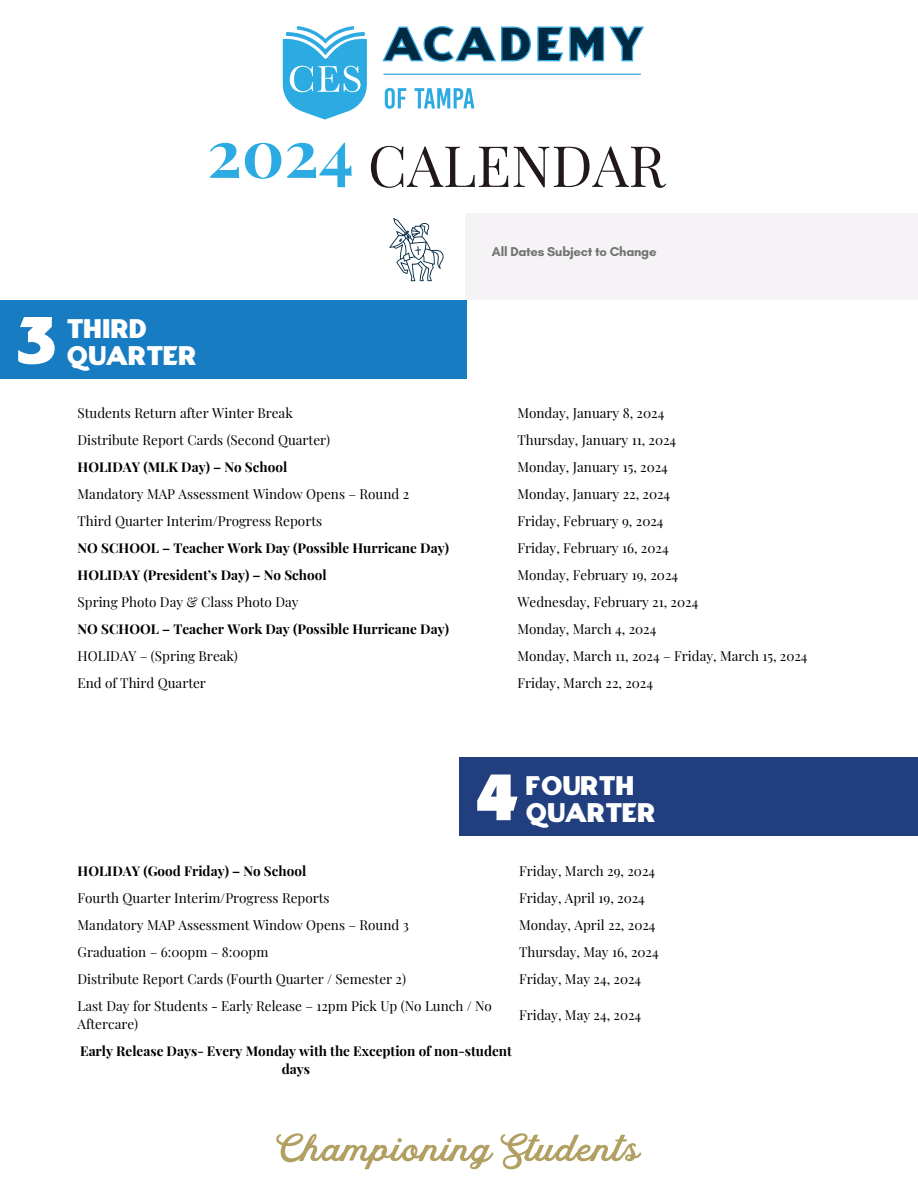
<style>
.page{position:relative;width:918px;height:1188px;background:#fff}
.page>*{position:absolute;margin:0;border:0;box-sizing:border-box;transform-origin:0 0}
.t1{font:700 66px "Playfair Display";color:#2caae2}
.t2{font:65.4px "Epilogue";color:#fff}
.t3{font:57px "Playfair Display";color:#201917}
.t4{font:27px "Epilogue";color:#fff}
.t5{font:13.5px/18px "Playfair Display";color:#000}
.t6{font:700 13.5px/18px "Playfair Display";color:#000;text-align:center}
.t7{font:700 13.05px "Glacial Indifference";letter-spacing:-.02em;color:#737373}
</style>
<div class="page">
<div style="left:0;top:300px;width:467px;height:79px;background:#177cc1"></div>
<div style="left:459px;top:757px;width:459px;height:79px;background:#213f7e"></div>
<div style="left:465px;top:214px;width:453px;height:86px;background:#f5f3f5"></div>
<svg style="left:389px;top:218px;width:55px;height:63px"></svg>
<svg style="left:276px;top:1133px;width:217px;height:36px"></svg>
<svg style="left:501px;top:1133px;width:140px;height:36px"></svg>
<svg style="left:283px;top:26px;width:84px;height:93px"></svg>
<svg style="left:382px;top:26px;width:262px;height:36px"></svg>
<svg style="left:385px;top:88px;width:21px;height:21px"></svg>
<svg style="left:415px;top:88px;width:59px;height:20px"></svg>
<hr style="left:383px;top:74px;width:258px;height:1px;background:#2fa9e0">
<p class="t1" style="left:207px;top:106px;width:148px">2024</p>
<p class="t3" style="left:368px;top:125px;width:299px">CALENDAR</p>
<p class="t7" style="left:492px;top:243px;width:166px">All Dates Subject to Change</p>
<p class="t2" style="left:16px;top:301px;width:42px">3</p>
<p class="t4" style="left:67px;top:312px;width:81px">THIRD</p>
<p class="t4" style="left:67px;top:339px;width:132px">QUARTER</p>
<p class="t5" style="left:78px;top:403px;width:217px">Students Return after Winter Break</p>
<p class="t5" style="left:517px;top:403px;width:149px">Monday, January 8, 2024</p>
<p class="t5" style="left:78px;top:430px;width:254px">Distribute Report Cards (Second Quarter)</p>
<p class="t5" style="left:517px;top:430px;width:160px">Thursday, January 11, 2024</p>
<p class="t6" style="left:78px;top:457px;width:211px">HOLIDAY (MLK Day) – No School</p>
<p class="t5" style="left:517px;top:457px;width:152px">Monday, January 15, 2024</p>
<p class="t5" style="left:78px;top:484px;width:333px">Mandatory MAP Assessment Window Opens – Round 2</p>
<p class="t5" style="left:517px;top:484px;width:154px">Monday, January 22, 2024</p>
<p class="t5" style="left:78px;top:511px;width:246px">Third Quarter Interim/Progress Reports</p>
<p class="t5" style="left:517px;top:511px;width:148px">Friday, February 9, 2024</p>
<p class="t6" style="left:78px;top:538px;width:373px">NO SCHOOL – Teacher Work Day (Possible Hurricane Day)</p>
<p class="t5" style="left:517px;top:538px;width:153px">Friday, February 16, 2024</p>
<p class="t6" style="left:78px;top:565px;width:251px">HOLIDAY (President’s Day) – No School</p>
<p class="t5" style="left:517px;top:565px;width:162px">Monday, February 19, 2024</p>
<p class="t5" style="left:78px;top:592px;width:223px">Spring Photo Day &amp; Class Photo Day</p>
<p class="t5" style="left:517px;top:592px;width:182px">Wednesday, February 21, 2024</p>
<p class="t6" style="left:78px;top:619px;width:373px">NO SCHOOL – Teacher Work Day (Possible Hurricane Day)</p>
<p class="t5" style="left:517px;top:619px;width:141px">Monday, March 4, 2024</p>
<p class="t5" style="left:78px;top:646px;width:162px">HOLIDAY – (Spring Break)</p>
<p class="t5" style="left:517px;top:646px;width:292px">Monday, March 11, 2024 – Friday, March 15, 2024</p>
<p class="t5" style="left:78px;top:673px;width:130px">End of Third Quarter</p>
<p class="t5" style="left:517px;top:673px;width:137px">Friday, March 22, 2024</p>
<p class="t2" style="left:475px;top:758px;width:46px">4</p>
<p class="t4" style="left:526px;top:770px;width:110px">FOURTH</p>
<p class="t4" style="left:526px;top:797px;width:132px">QUARTER</p>
<p class="t6" style="left:78px;top:861px;width:230px">HOLIDAY (Good Friday) – No School</p>
<p class="t5" style="left:519px;top:861px;width:138px">Friday, March 29, 2024</p>
<p class="t5" style="left:78px;top:888px;width:254px">Fourth Quarter Interim/Progress Reports</p>
<p class="t5" style="left:519px;top:888px;width:127px">Friday, April 19, 2024</p>
<p class="t5" style="left:78px;top:915px;width:333px">Mandatory MAP Assessment Window Opens – Round 3</p>
<p class="t5" style="left:519px;top:915px;width:138px">Monday, April 22, 2024</p>
<p class="t5" style="left:78px;top:942px;width:192px">Graduation – 6:00pm – 8:00pm</p>
<p class="t5" style="left:519px;top:942px;width:141px">Thursday, May 16, 2024</p>
<p class="t5" style="left:78px;top:969px;width:330px">Distribute Report Cards (Fourth Quarter / Semester 2)</p>
<p class="t5" style="left:519px;top:969px;width:124px">Friday, May 24, 2024</p>
<p class="t5" style="left:78px;top:996px;width:416px">Last Day for Students - Early Release – 12pm Pick Up (No Lunch / No<br>Aftercare)</p>
<p class="t5" style="left:519px;top:1005px;width:124px">Friday, May 24, 2024</p>
<p class="t6" style="left:80px;top:1041px;width:433px">Early Release Days- Every Monday with the Exception of non-student days</p>
</div>
